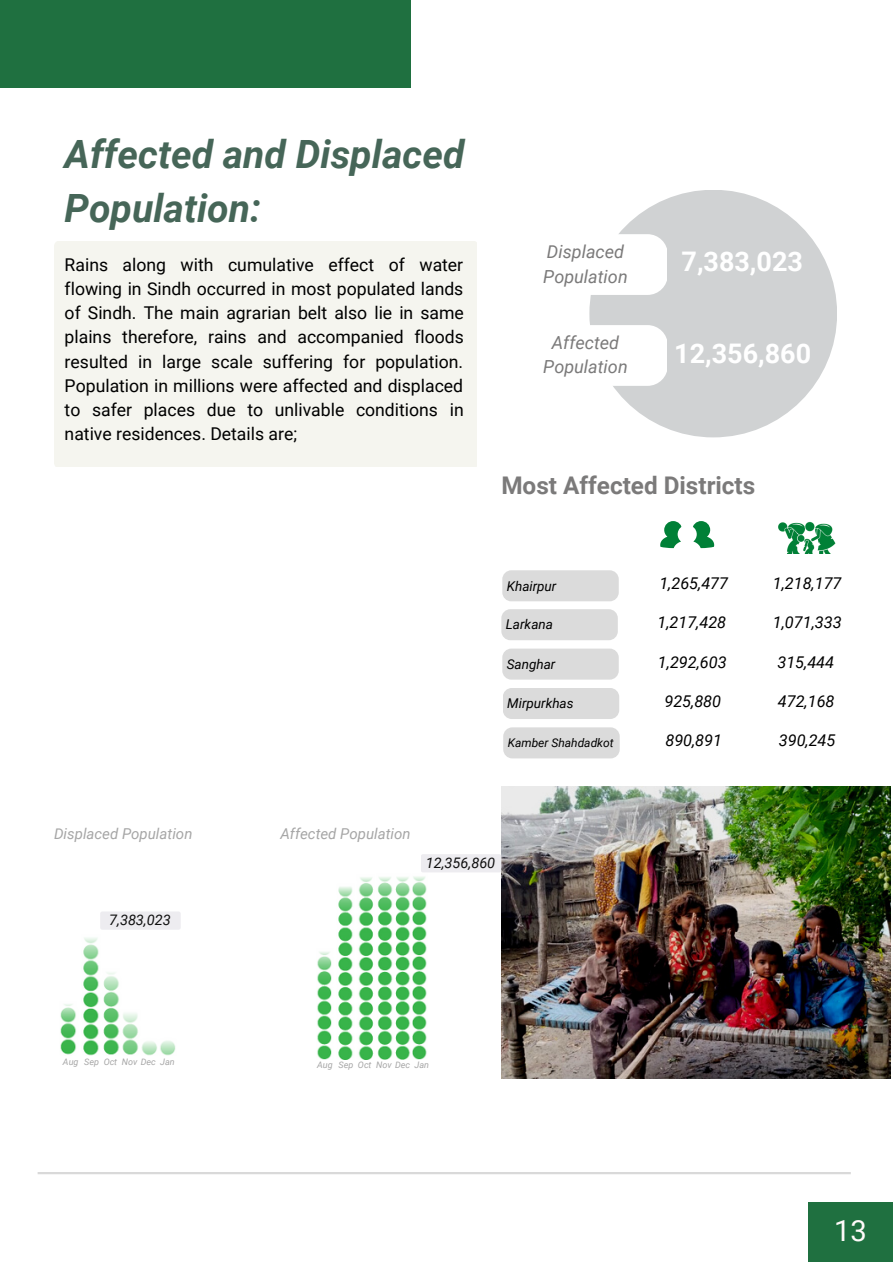
<style>
.page{position:relative;width:893px;height:1264px;background:#fff}
.page>*{position:absolute;margin:0;border:0;box-sizing:border-box;transform-origin:0 0}
.t1{font:italic 700 39px/54px "Roboto";color:#466658}
.t2{font:29.1px "Roboto";color:#fffafa}
.t3{font:700 27px "Roboto";color:#fff}
.t4{font:700 24.3px "Roboto";color:#7b7a7a}
.t5{font:italic 18px/24.8px "Roboto";color:#7b7a7a}
.t6{font:17.55px/24.2px "Roboto";color:#000;text-align:justify}
.t7{font:italic 16.2px "Roboto";color:#000}
.t8{font:italic 15px "Roboto";color:#a6a6a6}
.t9{font:italic 14.55px "Roboto";color:#0f0f0f}
.t10{font:italic 13.5px "Roboto";color:#000}
.t11{font:italic 12px "Roboto";color:#000}
.t12{font:italic 9px "Roboto";color:#a6a6a6}
</style>
<div class="page">
<div style="left:0;top:0;width:410px;height:88px;background:#1f7040"></div>
<div style="left:808px;top:1201px;width:84px;height:60px;background:#1f7040"></div>
<div style="left:54px;top:241px;width:422px;height:225px;background:#f5f5ef"></div>
<hr style="left:38px;top:1171px;width:812px;height:3px;background:#d9d9d9">
<div style="left:501px;top:609px;width:116px;height:31px;background:#dbdbdb;border-radius:9px"></div>
<div style="left:502px;top:570px;width:116px;height:31px;background:#dbdbdb;border-radius:9px"></div>
<div style="left:503px;top:727px;width:116px;height:31px;background:#dbdbdb;border-radius:9px"></div>
<div style="left:502px;top:688px;width:117px;height:31px;background:#dbdbdb;border-radius:9px"></div>
<div style="left:502px;top:648px;width:116px;height:31px;background:#dbdbdb;border-radius:9px"></div>
<svg style="left:660px;top:521px;width:54px;height:28px"></svg>
<img style="left:778px;top:521px;width:57px;height:32px">
<img style="left:501px;top:786px;width:389px;height:292px">
<div style="left:589px;top:190px;width:248px;height:247px;background:#d0d2d3;border-radius:50%"></div>
<div style="left:503px;top:234px;width:163px;height:61px;background:#fff;border-radius:20px"></div>
<div style="left:503px;top:325px;width:163px;height:61px;background:#fff;border-radius:20px"></div>
<img style="left:317px;top:876px;width:110px;height:183px">
<svg style="left:421px;top:854px;width:80px;height:18px"></svg>
<img style="left:60px;top:929px;width:116px;height:126px">
<svg style="left:100px;top:912px;width:81px;height:17px"></svg>
<h1 class="t1" style="left:64px;top:128px;width:401px">Affected and Displaced<br>Population:</h1>
<p class="t6" style="left:65px;top:252px;width:401px">Rains along with cumulative effect of water flowing in Sindh occurred in most populated lands of Sindh. The main agrarian belt also lie in same plains therefore, rains and accompanied floods resulted in large scale suffering for population.<br>Population in millions were affected and displaced to safer places due to unlivable conditions in native residences. Details are;</p>
<p class="t5" style="left:543px;top:239px;width:86px">Displaced<br>Population</p>
<p class="t5" style="left:543px;top:330px;width:86px;text-align:center">Affected<br>Population</p>
<h3 class="t3" style="left:681px;top:246px;width:123px">7,383,023</h3>
<h3 class="t3" style="left:674px;top:338px;width:138px">12,356,860</h3>
<h3 class="t4" style="left:501px;top:471px;width:255px">Most Affected Districts</h3>
<p class="t10" style="left:506px;top:578px;width:51px">Khairpur</p>
<p class="t10" style="left:506px;top:617px;width:49px">Larkana</p>
<p class="t10" style="left:506px;top:656px;width:50px">Sanghar</p>
<p class="t10" style="left:507px;top:695px;width:68px">Mirpurkhas</p>
<p class="t11" style="left:507px;top:735px;width:108px">Kamber Shahdadkot</p>
<p class="t8" style="left:54px;top:824px;width:140px">Displaced Population</p>
<p class="t8" style="left:280px;top:824px;width:132px">Affected Population</p>
<p class="t9" style="left:109px;top:911px;width:63px">7,383,023</p>
<p class="t9" style="left:426px;top:854px;width:71px">12,356,860</p>
<p class="t7" style="left:659px;top:574px;width:70px">1,265,477</p>
<p class="t7" style="left:657px;top:613px;width:70px">1,217,428</p>
<p class="t7" style="left:658px;top:652px;width:70px">1,292,603</p>
<p class="t7" style="left:664px;top:692px;width:58px">925,880</p>
<p class="t7" style="left:665px;top:731px;width:58px">890,891</p>
<p class="t7" style="left:772px;top:574px;width:70px">1,218,177</p>
<p class="t7" style="left:772px;top:613px;width:70px">1,071,333</p>
<p class="t7" style="left:777px;top:652px;width:58px">315,444</p>
<p class="t7" style="left:777px;top:692px;width:58px">472,168</p>
<p class="t7" style="left:778px;top:731px;width:58px">390,245</p>
<p class="t12" style="left:63px;top:1056px;width:113px">Aug Sep Oct Nov Dec Jan</p>
<p class="t12" style="left:317px;top:1060px;width:113px">Aug Sep Oct Nov Dec Jan</p>
<h2 class="t2" style="left:834px;top:1214px;width:34px">13</h2>
</div>
